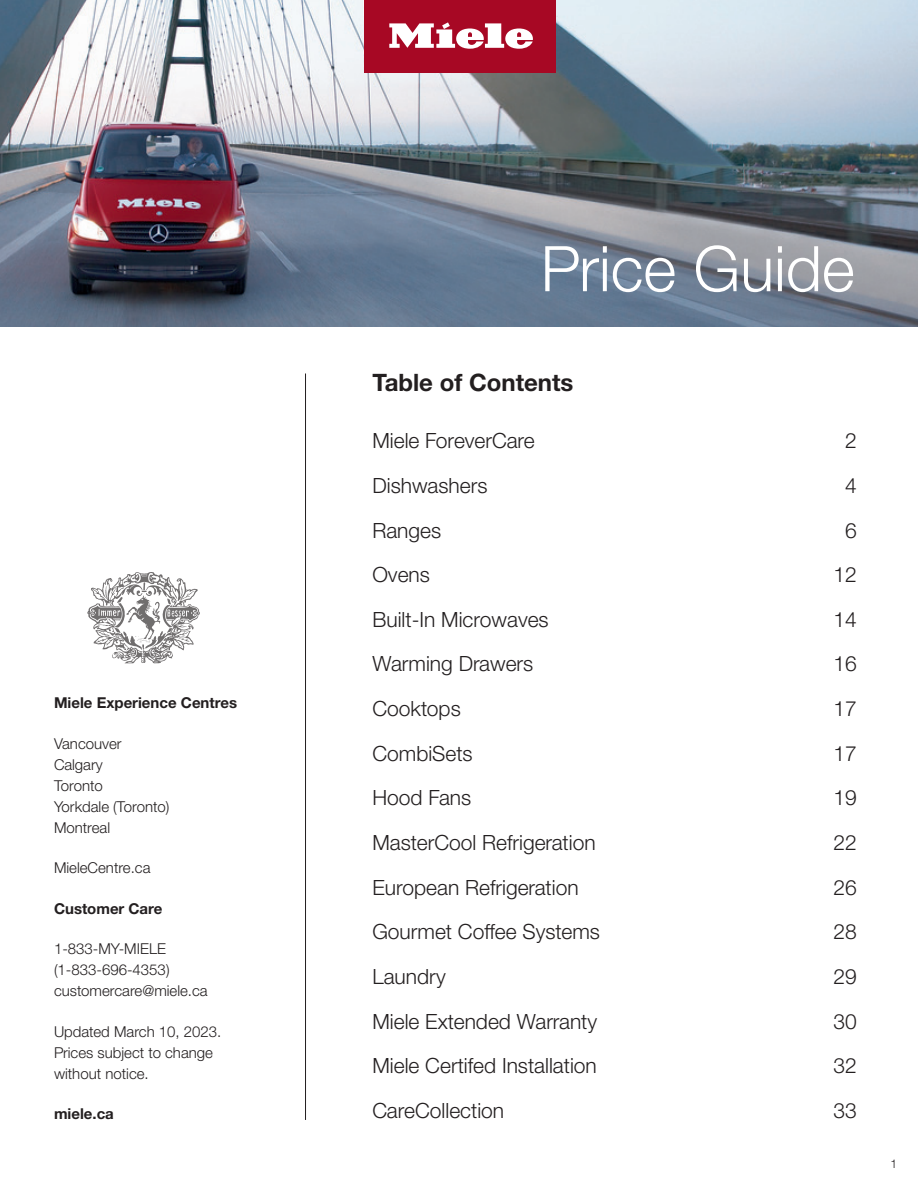
<style>
.page{position:relative;width:918px;height:1188px;background:#fff}
.page>*{position:absolute;margin:0;border:0;box-sizing:border-box;transform-origin:0 0}
.t1{font:300 63px "Helvetica Neue LTW1 G";color:#fff}
.t2{font:700 24px "Helvetica Neue LTW1 G";color:#231f20}
.t3{font:300 21px "Helvetica Neue LTW1 G";color:#231f20}
.t4{font:300 15px/21px "Helvetica Neue LTW1 G";color:#231f20}
.t5{font:700 15px "Helvetica Neue LTW1 G";color:#231f20}
.t6{font:300 12px "Helvetica Neue LT Std";color:#231f20}
</style>
<div class="page">
<img style="left:0;top:0;width:918px;height:326px">
<div style="left:365px;top:0;width:191px;height:73px;background:#a70824"></div>
<svg style="left:389px;top:22px;width:144px;height:27px"></svg>
<hr style="left:305px;top:374px;width:1px;height:746px;background:#231f20">
<svg style="left:87px;top:572px;width:113px;height:91px"></svg>
<p class="t5" style="left:54px;top:694px;width:185px">Miele Experience Centres</p>
<p class="t4" style="left:54px;top:733px;width:117px">Vancouver<br>Calgary<br>Toronto<br>Yorkdale (Toronto)<br>Montreal</p>
<p class="t4" style="left:54px;top:857px;width:98px">MieleCentre.ca</p>
<p class="t5" style="left:54px;top:899px;width:110px">Customer Care</p>
<p class="t4" style="left:54px;top:938px;width:155px">1-833-MY-MIELE (1-833-696-4353) customercare@miele.ca</p>
<p class="t4" style="left:54px;top:1021px;width:169px">Updated March 10, 2023.<br>Prices subject to change without notice.</p>
<p class="t5" style="left:54px;top:1104px;width:61px">miele.ca</p>
<p class="t1" style="left:541px;top:230px;width:315px">Price Guide</p>
<p class="t2" style="left:372px;top:367px;width:203px">Table of Contents</p>
<p class="t3" style="left:372px;top:428px;width:164px">Miele ForeverCare</p>
<p class="t3" style="left:845px;top:428px;width:13px">2</p>
<p class="t3" style="left:372px;top:473px;width:117px">Dishwashers</p>
<p class="t3" style="left:845px;top:473px;width:13px">4</p>
<p class="t3" style="left:372px;top:517px;width:70px">Ranges</p>
<p class="t3" style="left:845px;top:517px;width:13px">6</p>
<p class="t3" style="left:372px;top:562px;width:59px">Ovens</p>
<p class="t3" style="left:834px;top:562px;width:25px">12</p>
<p class="t3" style="left:372px;top:606px;width:178px">Built-In Microwaves</p>
<p class="t3" style="left:834px;top:606px;width:25px">14</p>
<p class="t3" style="left:372px;top:651px;width:162px">Warming Drawers</p>
<p class="t3" style="left:834px;top:651px;width:25px">16</p>
<p class="t3" style="left:372px;top:696px;width:90px">Cooktops</p>
<p class="t3" style="left:834px;top:696px;width:25px">17</p>
<p class="t3" style="left:372px;top:740px;width:102px">CombiSets</p>
<p class="t3" style="left:834px;top:740px;width:25px">17</p>
<p class="t3" style="left:372px;top:785px;width:100px">Hood Fans</p>
<p class="t3" style="left:834px;top:785px;width:25px">19</p>
<p class="t3" style="left:372px;top:830px;width:225px">MasterCool Refrigeration</p>
<p class="t3" style="left:834px;top:830px;width:25px">22</p>
<p class="t3" style="left:372px;top:874px;width:208px">European Refrigeration</p>
<p class="t3" style="left:834px;top:874px;width:25px">26</p>
<p class="t3" style="left:372px;top:919px;width:229px">Gourmet Coffee Systems</p>
<p class="t3" style="left:834px;top:919px;width:25px">28</p>
<p class="t3" style="left:372px;top:964px;width:75px">Laundry</p>
<p class="t3" style="left:834px;top:964px;width:25px">29</p>
<p class="t3" style="left:372px;top:1008px;width:226px">Miele Extended Warranty</p>
<p class="t3" style="left:834px;top:1008px;width:25px">30</p>
<p class="t3" style="left:372px;top:1053px;width:226px">Miele Certifed Installation</p>
<p class="t3" style="left:834px;top:1053px;width:25px">32</p>
<p class="t3" style="left:372px;top:1098px;width:133px">CareCollection</p>
<p class="t3" style="left:834px;top:1098px;width:25px">33</p>
<p class="t6" style="left:891px;top:1156px;width:8px">1</p>
</div>
